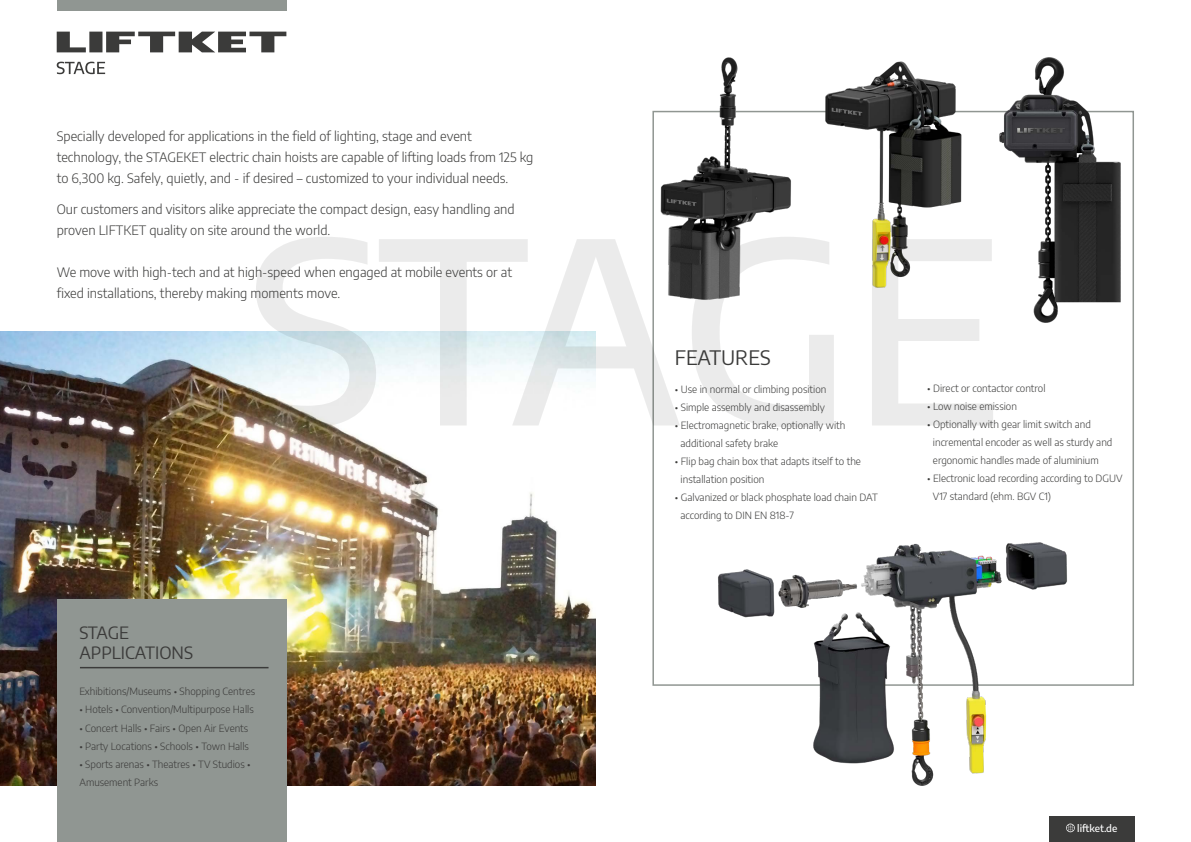
<style>
.page{position:relative;width:1191px;height:842px;background:#fff}
.page>*{position:absolute;margin:0;border:0;box-sizing:border-box;transform-origin:0 0}
.t1{font:20px "Encode Sans";color:#3b3b3a}
.t2{font:17px/20.4px "Encode Sans";color:#3b3b3a}
.t3{font:300 13px/21px "Encode Sans";color:#3b3b3a}
.t4{font:300 10px/18px "Encode Sans";color:#3b3b3a}
.t5{font:500 10px "Encode Sans";color:#fff}
</style>
<div class="page">
<img style="left:0;top:332px;width:595px;height:453px">
<svg style="left:256px;top:237px;width:737px;height:191px"></svg>
<div style="left:57px;top:600px;width:229px;height:242px;background:#909692"></div>
<div style="left:57px;top:0;width:229px;height:10px;background:#909692"></div>
<svg style="left:57px;top:32px;width:229px;height:20px"></svg>
<svg style="left:57px;top:62px;width:48px;height:12px"></svg>
<div style="left:1049px;top:816px;width:85px;height:26px;background:#3b3b3a"></div>
<svg style="left:1066px;top:823px;width:8px;height:9px"></svg>
<img style="left:652px;top:534px;width:482px;height:252px">
<img style="left:652px;top:57px;width:145px;height:277px">
<img style="left:988px;top:57px;width:146px;height:275px">
<img style="left:820px;top:61px;width:146px;height:242px">
<hr style="left:80px;top:667px;width:188px;height:1px;background:#3b3b3a">
<p class="t3" style="left:57px;top:125px;width:478px">Specially developed for applications in the field of lighting, stage and event technology, the STAGEKET electric chain hoists are capable of lifting loads from 125 kg to 6,300 kg. Safely, quietly, and - if desired – customized to your individual needs.</p>
<h3 class="t3" style="left:57px;top:198px;width:459px">Our customers and visitors alike appreciate the compact design, easy handling and proven LIFTKET quality on site around the world.</h3>
<h3 class="t3" style="left:57px;top:261px;width:457px">We move with high-tech and at high-speed when engaged at mobile events or at fixed installations, thereby making moments move.</h3>
<h2 class="t2" style="left:79px;top:622px;width:115px">STAGE<br>APPLICATIONS</h2>
<p class="t4" style="left:79px;top:682px;width:177px">Exhibitions/Museums • Shopping Centres</p>
<p class="t4" style="left:79px;top:700px;width:176px">• Hotels • Convention/Multipurpose Halls</p>
<p class="t4" style="left:79px;top:718px;width:170px">• Concert Halls • Fairs • Open Air Events</p>
<p class="t4" style="left:79px;top:736px;width:171px">• Party Locations • Schools • Town Halls</p>
<p class="t4" style="left:79px;top:754px;width:173px">• Sports arenas • Theatres • TV Studios •<br>Amusement Parks</p>
<h1 class="t1" style="left:675px;top:344px;width:97px">FEATURES</h1>
<p class="t4" style="left:675px;top:380px;width:153px">• Use in normal or climbing position</p>
<p class="t4" style="left:675px;top:398px;width:152px">• Simple assembly and disassembly</p>
<p class="t4" style="left:680px;top:416px;width:166px;text-indent:-6px">• Electromagnetic brake, optionally with additional safety brake</p>
<p class="t4" style="left:680px;top:452px;width:182px;text-indent:-6px">• Flip bag chain box that adapts itself to the installation position</p>
<p class="t4" style="left:680px;top:488px;width:199px;text-indent:-6px">• Galvanized or black phosphate load chain DAT according to DIN EN 818-7</p>
<p class="t4" style="left:927px;top:379px;width:120px">• Direct or contactor control</p>
<p class="t4" style="left:927px;top:397px;width:91px">• Low noise emission</p>
<p class="t4" style="left:933px;top:415px;width:181px;text-indent:-6px">• Optionally with gear limit switch and incremental encoder as well as sturdy and ergonomic handles made of aluminium</p>
<p class="t4" style="left:933px;top:469px;width:191px;text-indent:-6px">• Electronic load recording according to DGUV<br>V17 standard (ehm. BGV C1)</p>
<p class="t5" style="left:1077px;top:821px;width:42px">liftket.de</p>
</div>
